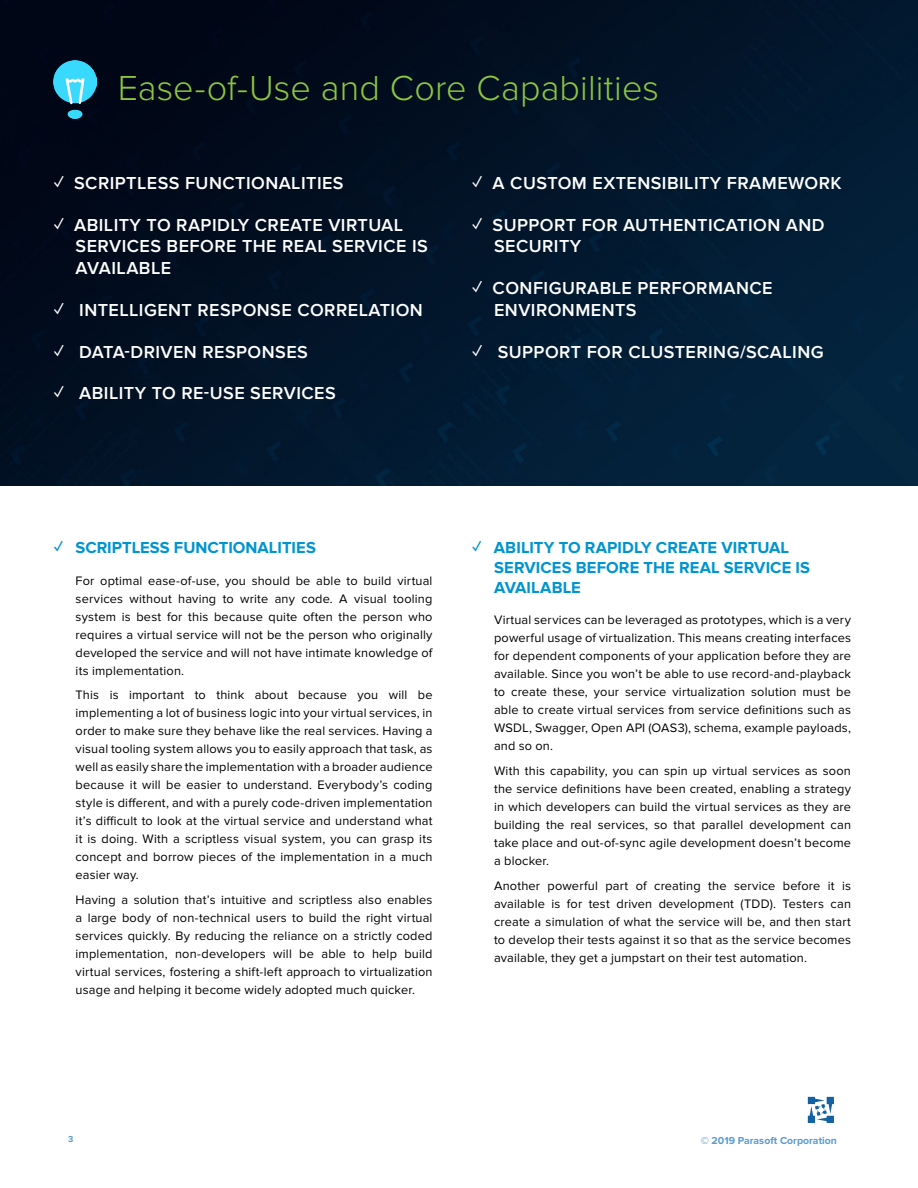
<style>
.page{position:relative;width:918px;height:1188px;background:#fff}
.page>*{position:absolute;margin:0;border:0;box-sizing:border-box;transform-origin:0 0}
.t1{font:300 36px "Proxima Nova";color:#8cc63f}
.t2{font:600 18px/21.6px "Proxima Nova";letter-spacing:.025em;color:#fff}
.t3{font:700 16.5px/19.8px "Proxima Nova";letter-spacing:.005em;color:#0094d1}
.t4{font:12.75px/18px "Proxima Nova";letter-spacing:.015em;color:#000;text-align:justify}
.t5{font:700 10.5px "Proxima Nova";color:#5b9bce}
.t6{font:700 9px "Proxima Nova A";color:#5b9bce}
</style>
<div class="page">
<svg style="left:808px;top:1097px;width:26px;height:26px"></svg>
<img style="left:0;top:0;width:918px;height:486px">
<img style="left:54px;top:61px;width:42px;height:57px">
<p class="t1" style="left:118px;top:72px;width:543px">Ease-of-Use and Core Capabilities</p>
<p class="t2" style="left:54px;top:172px;width:291px">✓ SCRIPTLESS FUNCTIONALITIES</p>
<p class="t2" style="left:76px;top:214px;width:354px;text-indent:-22px">✓ ABILITY TO RAPIDLY CREATE VIRTUAL<br>SERVICES BEFORE THE REAL SERVICE IS<br>AVAILABLE</p>
<p class="t2" style="left:54px;top:299px;width:370px">✓ INTELLIGENT RESPONSE CORRELATION</p>
<p class="t2" style="left:54px;top:341px;width:255px">✓ DATA-DRIVEN RESPONSES</p>
<p class="t2" style="left:54px;top:383px;width:283px">✓ ABILITY TO RE-USE SERVICES</p>
<p class="t2" style="left:472px;top:172px;width:371px">✓ A CUSTOM EXTENSIBILITY FRAMEWORK</p>
<p class="t2" style="left:494px;top:214px;width:332px;text-indent:-22px">✓ SUPPORT FOR AUTHENTICATION AND<br>SECURITY</p>
<p class="t2" style="left:494px;top:278px;width:280px;text-indent:-22px">✓ CONFIGURABLE PERFORMANCE<br>ENVIRONMENTS</p>
<p class="t2" style="left:472px;top:341px;width:353px">✓ SUPPORT FOR CLUSTERING/SCALING</p>
<p class="t3" style="left:54px;top:538px;width:264px">✓ SCRIPTLESS FUNCTIONALITIES</p>
<p class="t4" style="left:76px;top:572px;width:358px">For optimal ease-of-use, you should be able to build virtual services without having to write any code. A visual tooling system is best for this because quite often the person who requires a virtual service will not be the person who originally developed the service and will not have intimate knowledge of its implementation.</p>
<p class="t4" style="left:76px;top:687px;width:358px">This is important to think about because you will be implementing a lot of business logic into your virtual services, in order to make sure they behave like the real services. Having a visual tooling system allows you to easily approach that task, as well as easily share the implementation with a broader audience because it will be easier to understand. Everybody’s coding style is different, and with a purely code-driven implementation it’s difficult to look at the virtual service and understand what it is doing. With a scriptless visual system, you can grasp its concept and borrow pieces of the implementation in a much easier way.</p>
<p class="t4" style="left:76px;top:891px;width:358px">Having a solution that’s intuitive and scriptless also enables a large body of non-technical users to build the right virtual services quickly. By reducing the reliance on a strictly coded implementation, non-developers will be able to help build virtual services, fostering a shift-left approach to virtualization usage and helping it become widely adopted much quicker.</p>
<p class="t3" style="left:472px;top:538px;width:318px">✓ ABILITY TO RAPIDLY CREATE VIRTUAL</p>
<p class="t3" style="left:494px;top:558px;width:318px">SERVICES BEFORE THE REAL SERVICE IS<br>AVAILABLE</p>
<p class="t4" style="left:494px;top:611px;width:358px">Virtual services can be leveraged as prototypes, which is a very powerful usage of virtualization. This means creating interfaces for dependent components of your application before they are available. Since you won’t be able to use record-and-playback to create these, your service virtualization solution must be able to create virtual services from service definitions such as WSDL, Swagger, Open API (OAS3), schema, example payloads, and so on.</p>
<p class="t4" style="left:494px;top:762px;width:358px">With this capability, you can spin up virtual services as soon the service definitions have been created, enabling a strategy in which developers can build the virtual services as they are building the real services, so that parallel development can take place and out-of-sync agile development doesn’t become a blocker.</p>
<p class="t4" style="left:494px;top:877px;width:358px">Another powerful part of creating the service before it is available is for test driven development (TDD). Testers can create a simulation of what the service will be, and then start to develop their tests against it so that as the service becomes available, they get a jumpstart on their test automation.</p>
<p class="t6" style="left:68px;top:1134px;width:7px">3</p>
<p class="t5" style="left:701px;top:1134px;width:138px">© 2019 Parasoft Corporation</p>
</div>
